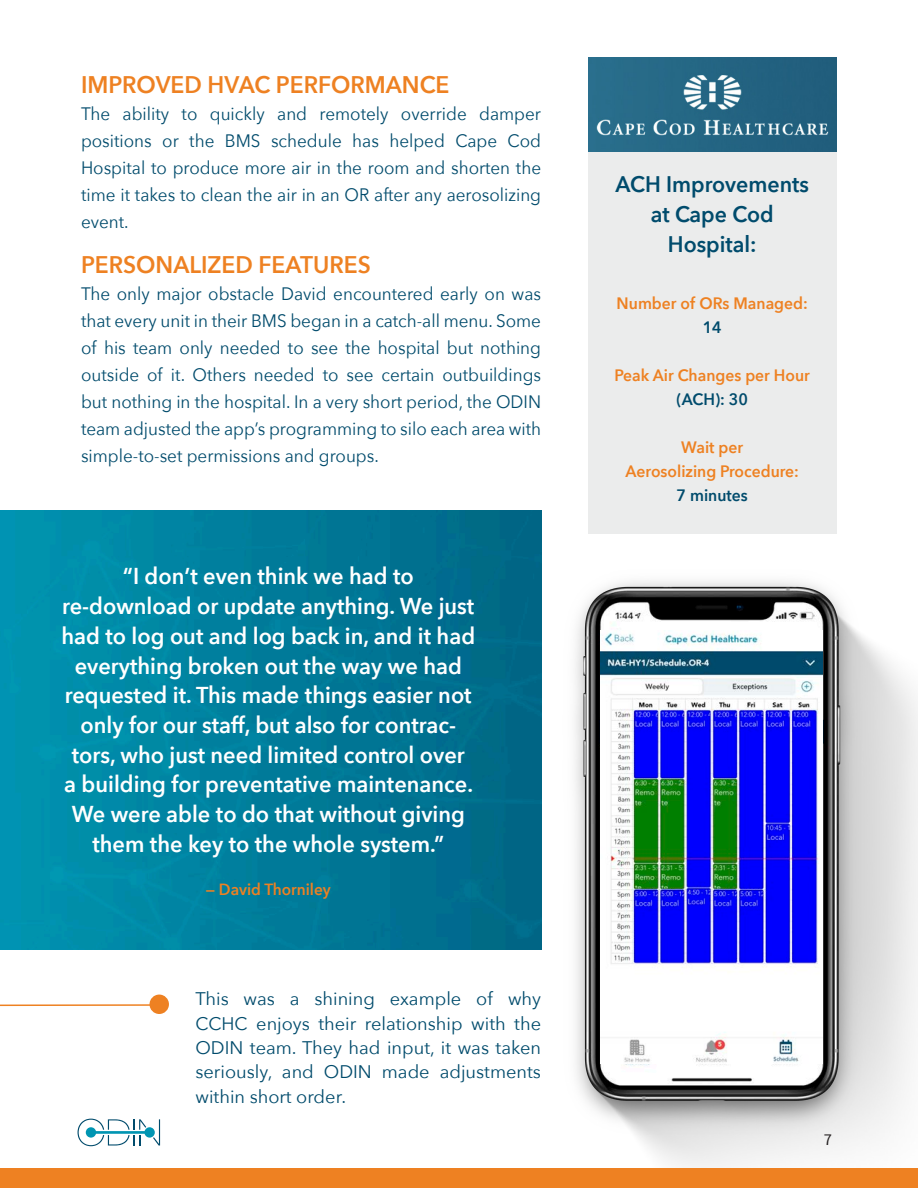
<style>
.page{position:relative;width:918px;height:1188px;background:#fff}
.page>*{position:absolute;margin:0;border:0;box-sizing:border-box;transform-origin:0 0}
.t1{font:600 24px "Avenir Next";color:#ee8122;scale:.95 1}
.t2{font:600 22.95px/29.7px "Avenir Next";color:#fff;text-align:center;scale:.95 1}
.t3{font:600 22.5px/30px "Avenir Next";color:#004b6c;text-align:center;scale:.95 1}
.t4{font:18.15px/24.3px "Avenir Next";color:#004b6c;text-align:justify}
.t5{font:18px/27px "Avenir Next";color:#004b6c;text-align:justify;scale:.95 1}
.t6{font:600 16.5px/24px "Avenir Next";color:#ee8122;text-align:center;scale:.95 1}
.t7{font:16.5px "Source Sans Pro";color:#231f20}
.t8{font:600 16.2px "Avenir Next";color:#ee8122;scale:.95 1}
.s1{color:#004b6c}
</style>
<div class="page">
<img style="left:554px;top:581px;width:364px;height:588px">
<img style="left:601px;top:630px;width:222px;height:433px">
<svg style="left:78px;top:1119px;width:82px;height:27px"></svg>
<img style="left:588px;top:57px;width:248px;height:96px">
<div style="left:588px;top:153px;width:248px;height:381px;background:#ebecec"></div>
<div style="left:0;top:1169px;width:918px;height:19px;background:#ee8122"></div>
<img style="left:0;top:510px;width:541px;height:440px">
<svg style="left:0;top:1004px;width:150px;height:3px"></svg>
<div style="left:150px;top:995px;width:19px;height:19px;background:#ee8122;border-radius:50%"></div>
<p class="t1" style="left:81px;top:64px;width:389px">IMPROVED HVAC PERFORMANCE</p>
<p class="t5" style="left:81px;top:100px;width:486px">The ability to quickly and remotely override damper positions or the BMS schedule has helped Cape Cod Hospital to produce more air in the room and shorten the time it takes to clean the air in an OR after any aerosolizing event.</p>
<p class="t1" style="left:81px;top:244px;width:307px">PERSONALIZED FEATURES</p>
<p class="t5" style="left:81px;top:280px;width:486px">The only major obstacle David encountered early on was that every unit in their BMS began in a catch-all menu. Some of his team only needed to see the hospital but nothing outside of it. Others needed to see certain outbuildings but nothing in the hospital. In a very short period, the ODIN team adjusted the app’s programming to silo each area with simple-to-set permissions and groups.</p>
<p class="t2" style="left:61px;top:561px;width:437px">“I don’t even think we had to re-download or update anything. We just had to log out and log back in, and it had everything broken out the way we had requested it. This made things easier not only for our staff, but also for contrac&shy;tors, who just need limited control over<br>a building for preventative maintenance.<br>We were able to do that without giving them the key to the whole system.”</p>
<p class="t8" style="left:206px;top:875px;width:133px">— David Thorniley</p>
<p class="t4" style="left:195px;top:986px;width:347px">This was a shining example of why CCHC enjoys their relationship with the ODIN team. They had input, it was taken seriously, and ODIN made adjustments within short order.</p>
<p class="t3" style="left:616px;top:169px;width:205px">ACH Improvements at Cape Cod<br>Hospital:</p>
<p class="t6" style="left:617px;top:291px;width:203px">Number of ORs Managed:<br><span class="s1">14</span></p>
<p class="t6" style="left:615px;top:363px;width:207px">Peak Air Changes per Hour <span class="s1">(ACH): 30</span></p>
<p class="t6" style="left:626px;top:435px;width:184px">Wait per<br>Aerosolizing Procedure:<br><span class="s1">7 minutes</span></p>
<p class="t7" style="left:824px;top:1129px;width:10px">7</p>
</div>
